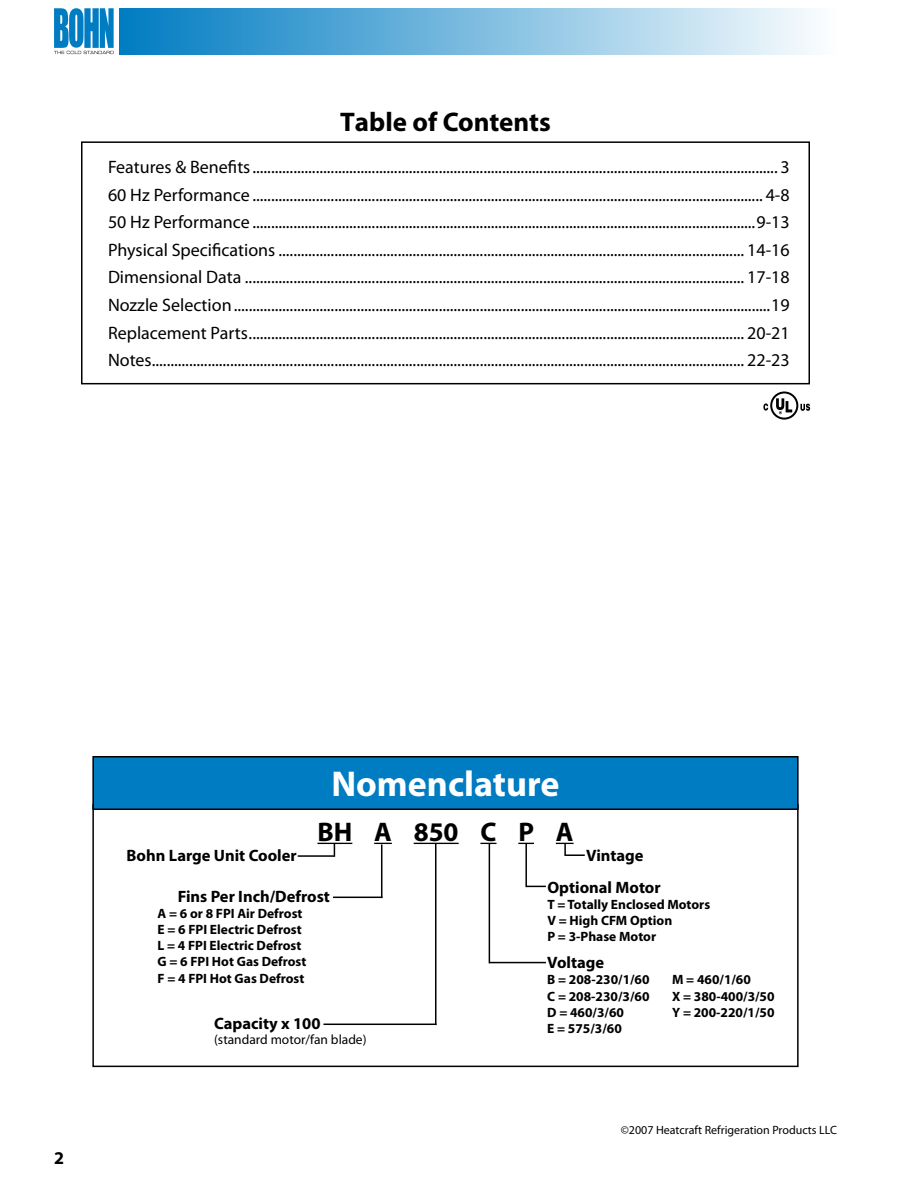
<style>
.page{position:relative;width:918px;height:1188px;background:#fff}
.page>*{position:absolute;margin:0;border:0;box-sizing:border-box;transform-origin:0 0}
.t1{font:700 36px "Myriad Pro";color:#fff}
.t2{font:700 27px "Myriad Pro";color:#000}
.t3{font:18px/27.6px "Myriad Pro";color:#000;text-align:justify}
.t4{font:700 16.5px/31.8px "Myriad Pro";color:#000}
.t5{font:700 13.5px/16.2px "Myriad Pro";color:#000}
.t6{font:13.5px "Myriad Pro";color:#000}
.t7{font:12px "Myriad Pro";color:#000}
</style>
<div class="page">
<div style="left:119px;top:8px;width:718px;height:46px;background:linear-gradient(to right,#007cc2,#fdfefe)"></div>
<svg style="left:54px;top:8px;width:60px;height:46px;background:#459dce"></svg>
<div style="left:93px;top:757px;width:705px;height:52px;background:#007cc2"></div>
<div style="left:92px;top:756px;width:707px;height:54px;border:2px solid #000"></div>
<hr style="left:317px;top:843px;width:35px;height:1px;background:#000">
<svg style="left:374px;top:843px;width:18px;height:1px"></svg>
<hr style="left:414px;top:843px;width:45px;height:1px;background:#000">
<svg style="left:480px;top:843px;width:17px;height:1px"></svg>
<svg style="left:518px;top:843px;width:16px;height:1px"></svg>
<svg style="left:556px;top:843px;width:18px;height:13px"></svg>
<hr style="left:565px;top:854px;width:20px;height:2px;background:#000">
<hr style="left:298px;top:855px;width:36px;height:2px;background:#000">
<svg style="left:334px;top:844px;width:1px;height:13px"></svg>
<hr style="left:489px;top:843px;width:1px;height:120px;background:#000">
<hr style="left:489px;top:962px;width:57px;height:1px;background:#000">
<hr style="left:323px;top:1024px;width:113px;height:1px;background:#000">
<hr style="left:435px;top:843px;width:1px;height:182px;background:#000">
<hr style="left:333px;top:897px;width:49px;height:1px;background:#000">
<hr style="left:381px;top:845px;width:1px;height:53px;background:#000">
<div style="left:770px;top:392px;width:28px;height:28px;border:2px solid #000;border-radius:50%"></div>
<svg style="left:776px;top:398px;width:16px;height:16px"></svg>
<svg style="left:763px;top:403px;width:5px;height:8px"></svg>
<svg style="left:800px;top:404px;width:10px;height:7px"></svg>
<div style="left:81px;top:141px;width:729px;height:243px;border:2px solid #000"></div>
<hr style="left:525px;top:843px;width:2px;height:44px;background:#000">
<svg style="left:527px;top:886px;width:19px;height:1px"></svg>
<h2 class="t2" style="left:340px;top:105px;width:212px">Table of Contents</h2>
<p class="t3" style="left:108px;top:153px;width:683px">Features &amp; Benefits............................................................................................................................................. 3<br>60 Hz Performance ......................................................................................................................................... 4-8<br>50 Hz Performance .......................................................................................................................................9-13<br>Physical Specifications ............................................................................................................................. 14-16<br>Dimensional Data ...................................................................................................................................... 17-18<br>Nozzle Selection................................................................................................................................................19<br>Replacement Parts..................................................................................................................................... 20-21<br>Notes............................................................................................................................................................... 22-23</p>
<h1 class="t1" style="left:331px;top:760px;width:230px">Nomenclature</h1>
<h2 class="t2" style="left:317px;top:814px;width:257px">BH A 850 C P A</h2>
<p class="t4" style="left:127px;top:839px;width:172px">Bohn Large Unit Cooler</p>
<p class="t4" style="left:178px;top:880px;width:154px">Fins Per Inch/Defrost</p>
<p class="t5" style="left:158px;top:905px;width:150px">A = 6 or 8 FPI Air Defrost<br>E = 6 FPI Electric Defrost<br>L = 4 FPI Electric Defrost<br>G = 6 FPI Hot Gas Defrost<br>F = 4 FPI Hot Gas Defrost</p>
<p class="t4" style="left:214px;top:1007px;width:108px">Capacity x 100</p>
<p class="t6" style="left:214px;top:1031px;width:154px">(standard motor/fan blade)</p>
<p class="t4" style="left:547px;top:839px;width:115px;text-indent:39px">Vintage<br>Optional Motor</p>
<p class="t5" style="left:547px;top:896px;width:164px">T = Totally Enclosed Motors<br>V = High CFM Option<br>P = 3-Phase Motor</p>
<p class="t4" style="left:547px;top:946px;width:58px">Voltage</p>
<p class="t5" style="left:547px;top:971px;width:104px">B = 208-230/1/60</p>
<p class="t5" style="left:672px;top:971px;width:80px">M = 460/1/60</p>
<p class="t5" style="left:547px;top:987px;width:104px">C = 208-230/3/60</p>
<p class="t5" style="left:672px;top:987px;width:104px">X = 380-400/3/50</p>
<p class="t5" style="left:547px;top:1004px;width:78px">D = 460/3/60</p>
<p class="t5" style="left:672px;top:1004px;width:104px">Y = 200-220/1/50</p>
<p class="t5" style="left:547px;top:1020px;width:76px">E = 575/3/60</p>
<p class="t7" style="left:621px;top:1123px;width:218px">©2007 Heatcraft Refrigeration Products LLC</p>
</div>
